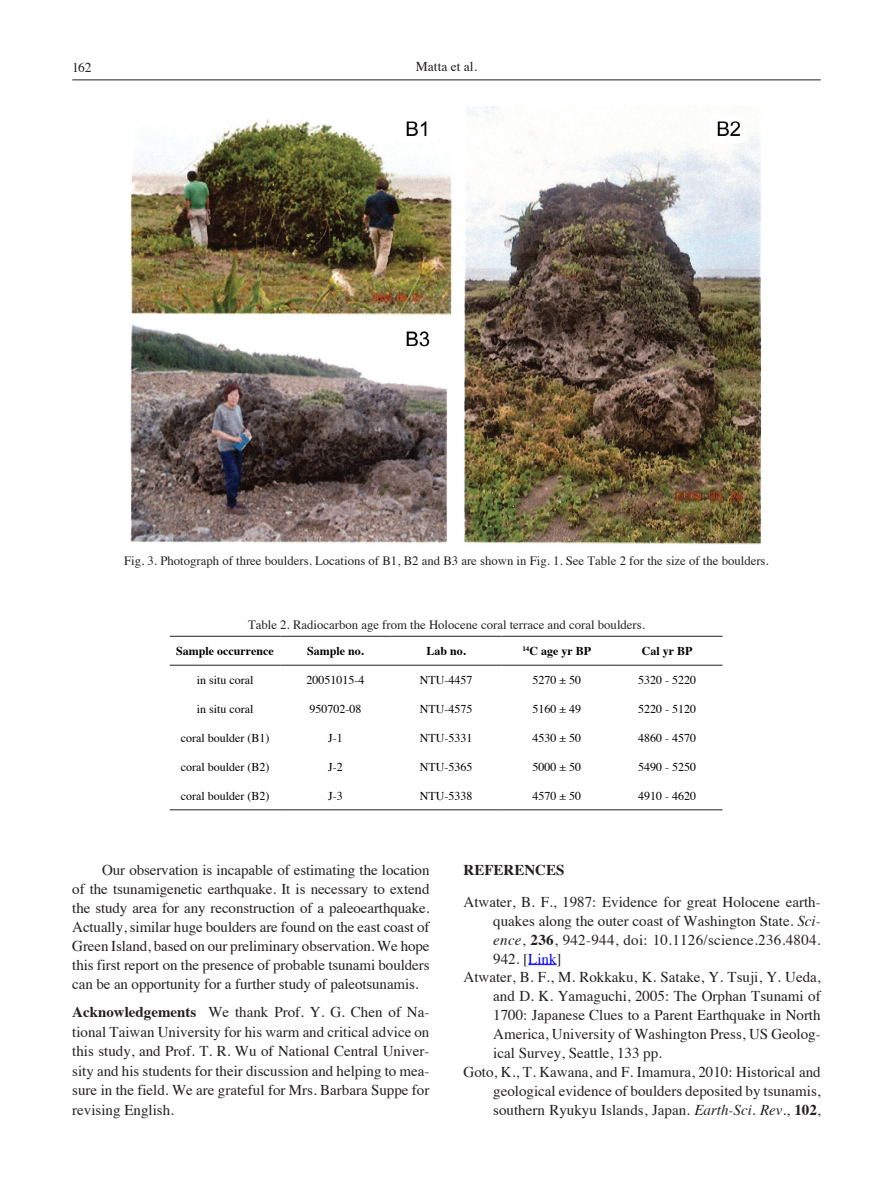
<style>
.page{position:relative;width:893px;height:1191px;background:#fff}
.page>*{position:absolute;margin:0;border:0;box-sizing:border-box;transform-origin:0 0}
.M-Ref{font:15px/18.9px "Times";color:#231f20;text-align:justify}
.M-Text{font:15px/18.9px "Times";letter-spacing:-.005em;color:#231f20;text-align:justify}
.M-Acknowledgement{font:15px/19.5px "Times";color:#231f20;text-align:justify}
.F-Ref__Title{font:700 15px "Times";color:#231f20}
.t1{font:13.5px "Times";color:#231f20}
.M-Caption{font:12.75px "Times";color:#231f20}
.Table_Content{font:12px "Times";color:#000}
.Table_Content-2{font:700 12px "Times";color:#000}
.s1{font-weight:700}
.s2{font-style:italic}
.s3{color:#00f}
</style>
<div class="page">
<hr style="left:72px;top:79px;width:749px;height:1px;background:#231f20">
<svg style="left:528px;top:964px;width:29px;height:1px"></svg>
<img style="left:128px;top:106px;width:634px;height:439px">
<hr style="left:170px;top:809px;width:110px;height:1px;background:#231f20">
<hr style="left:280px;top:809px;width:111px;height:1px;background:#231f20">
<hr style="left:391px;top:809px;width:110px;height:1px;background:#231f20">
<hr style="left:501px;top:809px;width:111px;height:1px;background:#231f20">
<hr style="left:612px;top:809px;width:110px;height:1px;background:#231f20">
<hr style="left:170px;top:636px;width:110px;height:1px;background:#231f20">
<hr style="left:280px;top:636px;width:111px;height:1px;background:#231f20">
<hr style="left:391px;top:636px;width:110px;height:1px;background:#231f20">
<hr style="left:501px;top:636px;width:111px;height:1px;background:#231f20">
<hr style="left:612px;top:636px;width:110px;height:1px;background:#231f20">
<hr style="left:170px;top:665px;width:110px;height:1px;background:#231f20">
<hr style="left:280px;top:665px;width:111px;height:1px;background:#231f20">
<hr style="left:391px;top:665px;width:110px;height:1px;background:#231f20">
<hr style="left:501px;top:665px;width:111px;height:1px;background:#231f20">
<hr style="left:612px;top:665px;width:110px;height:1px;background:#231f20">
<p class="t1" style="left:72px;top:55px;width:21px">162</p>
<p class="t1" style="left:416px;top:54px;width:63px">Matta et al.</p>
<p class="M-Caption" style="left:124px;top:549px;width:646px">Fig. 3. Photograph of three boulders. Locations of B1, B2 and B3 are shown in Fig. 1. See Table 2 for the size of the boulders.</p>
<p class="M-Caption" style="left:248px;top:613px;width:398px">Table 2. Radiocarbon age from the Holocene coral terrace and coral boulders.</p>
<p class="Table_Content-2" style="left:176px;top:639px;width:99px">Sample occurrence</p>
<p class="Table_Content-2" style="left:307px;top:639px;width:58px">Sample no.</p>
<p class="Table_Content-2" style="left:426px;top:639px;width:41px">Lab no.</p>
<p class="Table_Content-2" style="left:522px;top:639px;width:70px"><sup>14</sup>C age yr BP</p>
<p class="Table_Content-2" style="left:642px;top:639px;width:52px">Cal yr BP</p>
<p class="Table_Content" style="left:197px;top:669px;width:58px">in situ coral</p>
<p class="Table_Content" style="left:307px;top:669px;width:59px">20051015-4</p>
<p class="Table_Content" style="left:420px;top:669px;width:54px">NTU-4457</p>
<p class="Table_Content" style="left:532px;top:669px;width:50px">5270 ± 50</p>
<p class="Table_Content" style="left:638px;top:669px;width:59px">5320 - 5220</p>
<p class="Table_Content" style="left:197px;top:698px;width:58px">in situ coral</p>
<p class="Table_Content" style="left:310px;top:698px;width:53px">950702-08</p>
<p class="Table_Content" style="left:420px;top:698px;width:54px">NTU-4575</p>
<p class="Table_Content" style="left:532px;top:698px;width:50px">5160 ± 49</p>
<p class="Table_Content" style="left:638px;top:698px;width:59px">5220 - 5120</p>
<p class="Table_Content" style="left:181px;top:726px;width:90px">coral boulder (B1)</p>
<p class="Table_Content" style="left:328px;top:726px;width:16px">J-1</p>
<p class="Table_Content" style="left:420px;top:726px;width:54px">NTU-5331</p>
<p class="Table_Content" style="left:532px;top:726px;width:50px">4530 ± 50</p>
<p class="Table_Content" style="left:638px;top:726px;width:59px">4860 - 4570</p>
<p class="Table_Content" style="left:181px;top:755px;width:90px">coral boulder (B2)</p>
<p class="Table_Content" style="left:328px;top:755px;width:16px">J-2</p>
<p class="Table_Content" style="left:420px;top:755px;width:54px">NTU-5365</p>
<p class="Table_Content" style="left:532px;top:755px;width:50px">5000 ± 50</p>
<p class="Table_Content" style="left:638px;top:755px;width:59px">5490 - 5250</p>
<p class="Table_Content" style="left:181px;top:784px;width:90px">coral boulder (B2)</p>
<p class="Table_Content" style="left:328px;top:784px;width:16px">J-3</p>
<p class="Table_Content" style="left:420px;top:784px;width:54px">NTU-5338</p>
<p class="Table_Content" style="left:532px;top:784px;width:50px">4570 ± 50</p>
<p class="Table_Content" style="left:638px;top:784px;width:59px">4910 - 4620</p>
<p class="M-Text" style="left:72px;top:859px;width:359px;text-indent:30px">Our observation is incapable of estimating the location of the tsunamigenetic earthquake. It is necessary to extend the study area for any reconstruction of a paleoearthquake.<br>Actually, similar huge boulders are found on the east coast of Green Island, based on our preliminary observation. We hope this first report on the presence of probable tsunami boulders can be an opportunity for a further study of paleotsunamis.</p>
<p class="M-Acknowledgement" style="left:72px;top:1001px;width:359px"><span class="s1">Acknowledgements</span> We thank Prof. Y. G. Chen of Na&shy;tional Taiwan University for his warm and critical advice on this study, and Prof. T. R. Wu of National Central Univer&shy;sity and his students for their discussion and helping to mea&shy;sure in the field. We are grateful for Mrs. Barbara Suppe for revising English.</p>
<p class="F-Ref__Title" style="left:463px;top:855px;width:22px">References</p>
<p class="M-Ref" style="left:493px;top:891px;width:329px;text-indent:-30px">Atwater, B. F., 1987: Evidence for great Holocene earth&shy;quakes along the outer coast of Washington State. <span class="s2">Sci&shy;ence</span>, <span class="s1">236</span>, 942-944, doi: 10.1126/science.236.4804.<br>942. [<span class="s3">Link</span>]</p>
<p class="M-Ref" style="left:493px;top:966px;width:329px;text-indent:-30px">Atwater, B. F., M. Rokkaku, K. Satake, Y. Tsuji, Y. Ueda, and D. K. Yamaguchi, 2005: The Orphan Tsunami of 1700: Japanese Clues to a Parent Earthquake in North America, University of Washington Press, US Geolog&shy;ical Survey, Seattle, 133 pp.</p>
<p class="M-Ref" style="left:493px;top:1061px;width:329px;text-indent:-30px">Goto, K., T. Kawana, and F. Imamura, 2010: Historical and geological evidence of boulders deposited by tsunamis, southern Ryukyu Islands, Japan. <span class="s2">Earth-Sci. Rev.</span>, <span class="s1">102</span>,</p>
</div>
